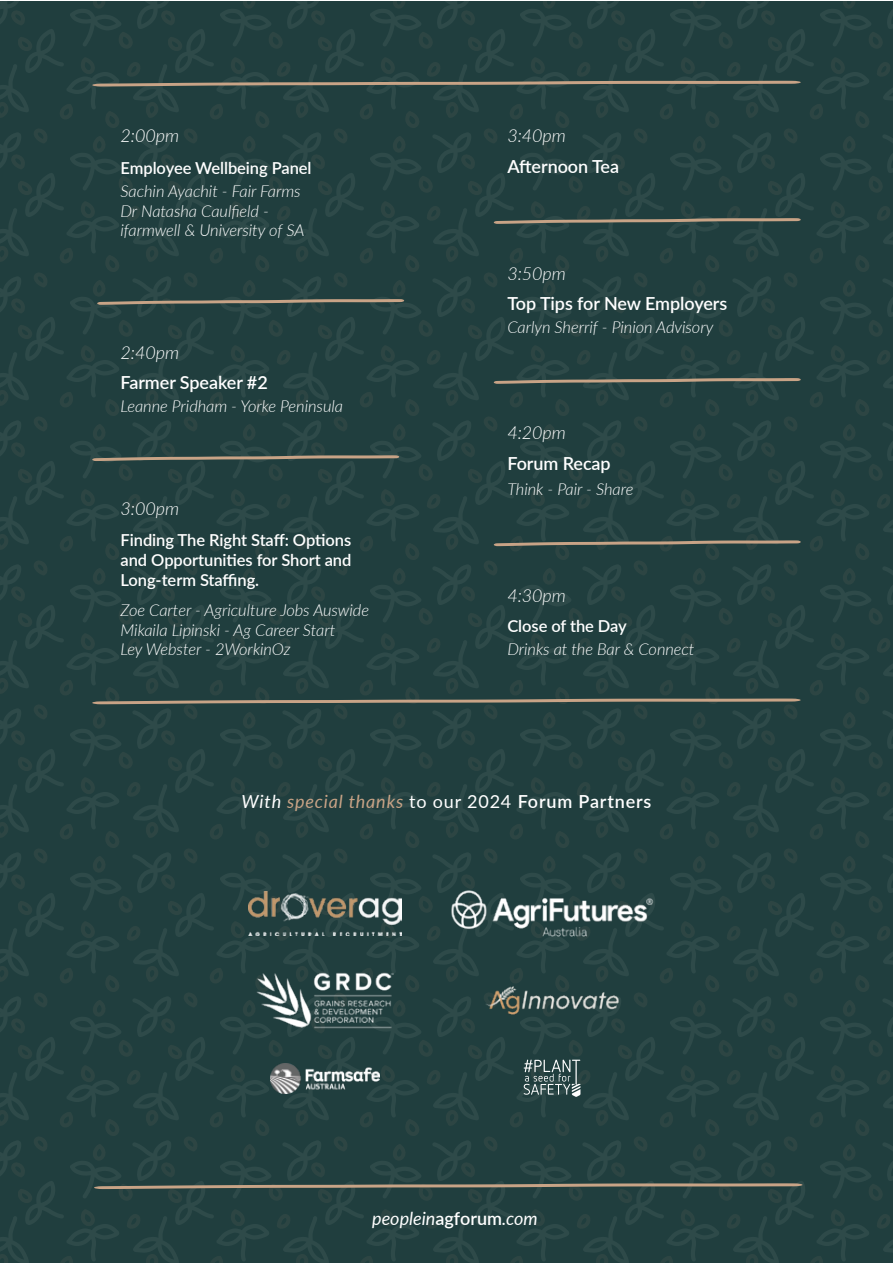
<style>
.page{position:relative;width:893px;height:1263px;background:#fff}
.page>*{position:absolute;margin:0;border:0;box-sizing:border-box;transform-origin:0 0}
.t1{font:600 18px "Lato";letter-spacing:-.005em;color:#fff}
.t2{font:italic 300 18px "Lato";letter-spacing:-.005em;color:#fff}
.t3{font:italic 18px "Lato";letter-spacing:.045em;color:#c8a386}
.t4{font:italic 18px "Lato";color:#fff}
.t5{font:italic 300 16.5px/19.8px "Lato";letter-spacing:-.005em;color:#fff}
.t6{font:600 16.5px/19.8px "Lato";letter-spacing:-.005em;color:#fff;text-align:justify}
.s1{color:#fff}
.s2{font-style:normal;color:#fff}
.s3{font-weight:600;font-style:normal;color:#fff}
.s4{font-weight:600;font-style:normal}
</style>
<div class="page">
<div style="left:0;top:1px;width:893px;height:1262px;background:linear-gradient(to right,#234040,#224040)"></div>
<svg style="left:92px;top:81px;width:709px;height:5px;background:#827968"></svg>
<svg style="left:494px;top:378px;width:307px;height:6px;background:#747062"></svg>
<svg style="left:494px;top:540px;width:307px;height:6px;background:#737061"></svg>
<svg style="left:494px;top:218px;width:307px;height:6px;background:#737062"></svg>
<svg style="left:92px;top:698px;width:709px;height:6px;background:#726f61"></svg>
<img style="left:248px;top:891px;width:154px;height:44px">
<img style="left:448px;top:890px;width:208px;height:47px">
<img style="left:477px;top:978px;width:151px;height:44px">
<svg style="left:524px;top:1059px;width:56px;height:38px;background:#546b6b"></svg>
<img style="left:271px;top:1063px;width:108px;height:30px">
<img style="left:241px;top:957px;width:168px;height:86px">
<svg style="left:92px;top:455px;width:307px;height:6px;background:#747062"></svg>
<svg style="left:97px;top:299px;width:307px;height:6px;background:#747062"></svg>
<svg style="left:94px;top:1183px;width:709px;height:6px;background:#737061"></svg>
<p class="t2" style="left:121px;top:123px;width:60px">2:00pm</p>
<p class="t6" style="left:121px;top:157px;width:193px">Employee Wellbeing Panel</p>
<p class="t5" style="left:121px;top:180px;width:185px">Sachin Ayachit - Fair Farms<br>Dr Natasha Caulfield - ifarmwell &amp; University of SA</p>
<p class="t2" style="left:121px;top:340px;width:60px">2:40pm</p>
<p class="t1" style="left:121px;top:369px;width:149px">Farmer Speaker #2</p>
<p class="t5" style="left:121px;top:396px;width:224px">Leanne Pridham - Yorke Peninsula</p>
<p class="t2" style="left:121px;top:496px;width:60px">3:00pm</p>
<p class="t6" style="left:121px;top:529px;width:232px">Finding The Right Staff: Options and Opportunities for Short and Long-term Staffing.</p>
<p class="t5" style="left:121px;top:599px;width:250px">Zoe Carter - Agriculture Jobs Auswide<br>Mikaila Lipinski - Ag Career Start<br>Ley Webster - 2WorkinOz</p>
<p class="t2" style="left:507px;top:123px;width:60px">3:40pm</p>
<p class="t1" style="left:507px;top:153px;width:113px">Afternoon Tea</p>
<p class="t2" style="left:507px;top:261px;width:60px">3:50pm</p>
<p class="t1" style="left:507px;top:290px;width:221px">Top Tips for New Employers</p>
<p class="t5" style="left:507px;top:317px;width:207px">Carlyn Sherrif - Pinion Advisory</p>
<p class="t2" style="left:507px;top:420px;width:60px">4:20pm</p>
<p class="t1" style="left:507px;top:450px;width:105px">Forum Recap</p>
<p class="t5" style="left:507px;top:479px;width:128px">Think - Pair - Share</p>
<p class="t2" style="left:507px;top:583px;width:60px">4:30pm</p>
<p class="t6" style="left:507px;top:616px;width:121px">Close of the Day</p>
<p class="t5" style="left:507px;top:639px;width:189px">Drinks at the Bar &amp; Connect</p>
<p class="t3" style="left:242px;top:788px;width:411px"><span class="s1">With</span> special thanks <span class="s2">to our 2024</span> <span class="s3">Forum Partners</span></p>
<p class="t4" style="left:372px;top:1206px;width:167px">peoplein<span class="s4">agforum</span>.com</p>
</div>
